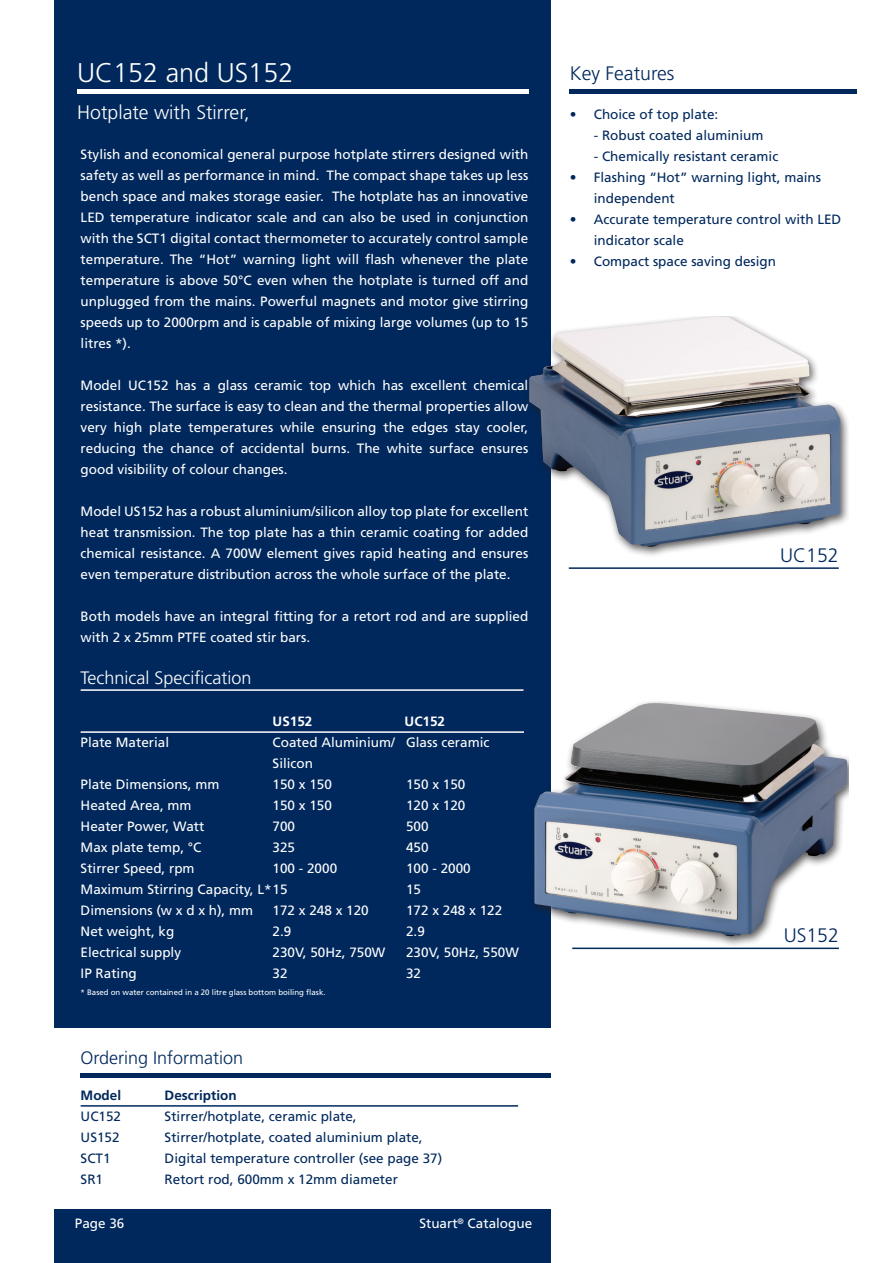
<style>
.page{position:relative;width:893px;height:1263px;background:#fff}
.page>*{position:absolute;margin:0;border:0;box-sizing:border-box;transform-origin:0 0}
.t1{font:300 27px "Frutiger";color:#fff}
.t2{font:300 19.5px "Frutiger";color:#00285c}
.t3{font:300 19.5px "Frutiger";color:#fff}
.t4{font:300 18px "Frutiger";color:#fff}
.t5{font:300 18px "Frutiger";color:#00285c}
.t6{font:13.5px/21px "Frutiger";color:#fff;text-align:justify}
.t7{font:13.5px/21px "Frutiger";color:#00285c}
.t8{font:700 13.5px "Frutiger";color:#00285c}
.t9{font:700 13.5px "Frutiger";color:#fff}
.t10{font:7.8px "Frutiger";color:#fff}
</style>
<div class="page">
<div style="left:54px;top:1209px;width:446px;height:54px;background:#00285c"></div>
<hr style="left:569px;top:567px;width:270px;height:2px;background:#00285c">
<div style="left:54px;top:0;width:497px;height:1028px;background:#00285c"></div>
<hr style="left:77px;top:89px;width:451px;height:4px;background:#fff">
<hr style="left:570px;top:89px;width:287px;height:4px;background:#00285c">
<hr style="left:81px;top:1105px;width:437px;height:2px;background:#00285c">
<hr style="left:81px;top:1073px;width:470px;height:4px;background:#00285c">
<hr style="left:81px;top:689px;width:442px;height:2px;background:#fff">
<hr style="left:81px;top:731px;width:443px;height:2px;background:#fff">
<hr style="left:572px;top:947px;width:267px;height:2px;background:#00285c">
<div style="left:320px;top:1209px;width:231px;height:54px;background:#00285c"></div>
<div style="left:523px;top:317px;width:326px;height:241px;background:#231f20;opacity:.75"></div>
<img style="left:529px;top:317px;width:311px;height:231px">
<div style="left:528px;top:701px;width:321px;height:246px;background:#231f20;opacity:.75"></div>
<img style="left:534px;top:703px;width:313px;height:234px">
<h1 class="t1" style="left:77px;top:57px;width:218px">UC152 and US152</h1>
<h2 class="t3" style="left:77px;top:101px;width:174px">Hotplate with Stirrer,</h2>
<p class="t6" style="left:81px;top:144px;width:449px">Stylish and economical general purpose hotplate stirrers designed with safety as well as performance in mind. The compact shape takes up less bench space and makes storage easier. The hotplate has an innovative LED temperature indicator scale and can also be used in conjunction with the SCT1 digital contact thermometer to accurately control sample temperature. The “Hot” warning light will flash whenever the plate temperature is above 50°C even when the hotplate is turned off and unplugged from the mains. Powerful magnets and motor give stirring speeds up to 2000rpm and is capable of mixing large volumes (up to 15 litres *).</p>
<p class="t6" style="left:81px;top:375px;width:449px">Model UC152 has a glass ceramic top which has excellent chemical resistance. The surface is easy to clean and the thermal properties allow very high plate temperatures while ensuring the edges stay cooler, reducing the chance of accidental burns. The white surface ensures good visibility of colour changes.</p>
<p class="t6" style="left:81px;top:501px;width:449px">Model US152 has a robust aluminium/silicon alloy top plate for excellent heat transmission. The top plate has a thin ceramic coating for added chemical resistance. A 700W element gives rapid heating and ensures even temperature distribution across the whole surface of the plate.</p>
<p class="t6" style="left:81px;top:606px;width:449px">Both models have an integral fitting for a retort rod and are supplied with 2 x 25mm PTFE coated stir bars.</p>
<h3 class="t4" style="left:81px;top:668px;width:172px">Technical Specification</h3>
<p class="t9" style="left:273px;top:713px;width:41px">US152</p>
<p class="t9" style="left:405px;top:713px;width:42px">UC152</p>
<p class="t6" style="left:81px;top:732px;width:90px">Plate Material</p>
<p class="t6" style="left:273px;top:732px;width:218px">Coated Aluminium/ Glass ceramic<br>Silicon</p>
<p class="t6" style="left:81px;top:774px;width:140px">Plate Dimensions, mm</p>
<p class="t6" style="left:273px;top:774px;width:61px">150 x 150</p>
<p class="t6" style="left:406px;top:774px;width:61px">150 x 150</p>
<p class="t6" style="left:81px;top:795px;width:113px">Heated Area, mm</p>
<p class="t6" style="left:273px;top:795px;width:61px">150 x 150</p>
<p class="t6" style="left:406px;top:795px;width:61px">120 x 120</p>
<p class="t6" style="left:81px;top:816px;width:125px">Heater Power, Watt</p>
<p class="t6" style="left:273px;top:816px;width:24px">700</p>
<p class="t6" style="left:406px;top:816px;width:24px">500</p>
<p class="t6" style="left:81px;top:837px;width:122px">Max plate temp, °C</p>
<p class="t6" style="left:273px;top:837px;width:24px">325</p>
<p class="t6" style="left:406px;top:837px;width:24px">450</p>
<p class="t6" style="left:81px;top:858px;width:116px">Stirrer Speed, rpm</p>
<p class="t6" style="left:273px;top:858px;width:66px">100 - 2000</p>
<p class="t6" style="left:406px;top:858px;width:66px">100 - 2000</p>
<p class="t6" style="left:81px;top:879px;width:209px">Maximum Stirring Capacity, L*15</p>
<p class="t6" style="left:406px;top:879px;width:17px">15</p>
<p class="t6" style="left:81px;top:900px;width:174px">Dimensions (w x d x h), mm</p>
<p class="t6" style="left:273px;top:900px;width:98px">172 x 248 x 120</p>
<p class="t6" style="left:406px;top:900px;width:98px">172 x 248 x 122</p>
<p class="t6" style="left:81px;top:921px;width:95px">Net weight, kg</p>
<p class="t6" style="left:273px;top:921px;width:20px">2.9</p>
<p class="t6" style="left:406px;top:921px;width:20px">2.9</p>
<p class="t6" style="left:81px;top:942px;width:102px">Electrical supply</p>
<p class="t6" style="left:273px;top:942px;width:114px">230V, 50Hz, 750W</p>
<p class="t6" style="left:406px;top:942px;width:114px">230V, 50Hz, 550W</p>
<p class="t6" style="left:81px;top:963px;width:58px">IP Rating</p>
<p class="t6" style="left:273px;top:963px;width:17px">32</p>
<p class="t6" style="left:406px;top:963px;width:17px">32</p>
<p class="t10" style="left:81px;top:987px;width:246px">* Based on water contained in a 20 litre glass bottom boiling flask.</p>
<h3 class="t5" style="left:81px;top:1047px;width:164px">Ordering Information</h3>
<p class="t8" style="left:81px;top:1087px;width:42px">Model</p>
<p class="t8" style="left:165px;top:1087px;width:73px">Description</p>
<p class="t7" style="left:81px;top:1105px;width:42px">UC152</p>
<p class="t7" style="left:165px;top:1105px;width:194px">Stirrer/hotplate, ceramic plate,</p>
<p class="t7" style="left:81px;top:1126px;width:41px">US152</p>
<p class="t7" style="left:165px;top:1126px;width:260px">Stirrer/hotplate, coated aluminium plate,</p>
<p class="t7" style="left:81px;top:1147px;width:32px">SCT1</p>
<p class="t7" style="left:165px;top:1147px;width:279px">Digital temperature controller (see page 37)</p>
<p class="t7" style="left:81px;top:1168px;width:24px">SR1</p>
<p class="t7" style="left:165px;top:1168px;width:235px">Retort rod, 600mm x 12mm diameter</p>
<p class="t6" style="left:75px;top:1213px;width:51px">Page 36</p>
<p class="t6" style="left:369px;top:1213px;width:114px">Stuart<sup>®</sup> Catalogue</p>
<p class="t6" style="left:419px;top:1213px;width:114px">Stuart<sup>®</sup> Catalogue</p>
<h2 class="t2" style="left:570px;top:62px;width:106px">Key Features</h2>
<p class="t7" style="left:570px;top:104px;width:150px">• Choice of top plate:</p>
<p class="t7" style="left:594px;top:125px;width:171px">- Robust coated aluminium</p>
<p class="t7" style="left:594px;top:146px;width:186px">- Chemically resistant ceramic</p>
<p class="t7" style="left:594px;top:167px;width:229px;text-indent:-24px">• Flashing “Hot” warning light, mains independent</p>
<p class="t7" style="left:594px;top:209px;width:249px;text-indent:-24px">• Accurate temperature control with LED indicator scale</p>
<p class="t7" style="left:570px;top:251px;width:208px">• Compact space saving design</p>
<h2 class="t2" style="left:780px;top:544px;width:60px">UC152</h2>
<h2 class="t2" style="left:784px;top:924px;width:57px">US152</h2>
</div>
